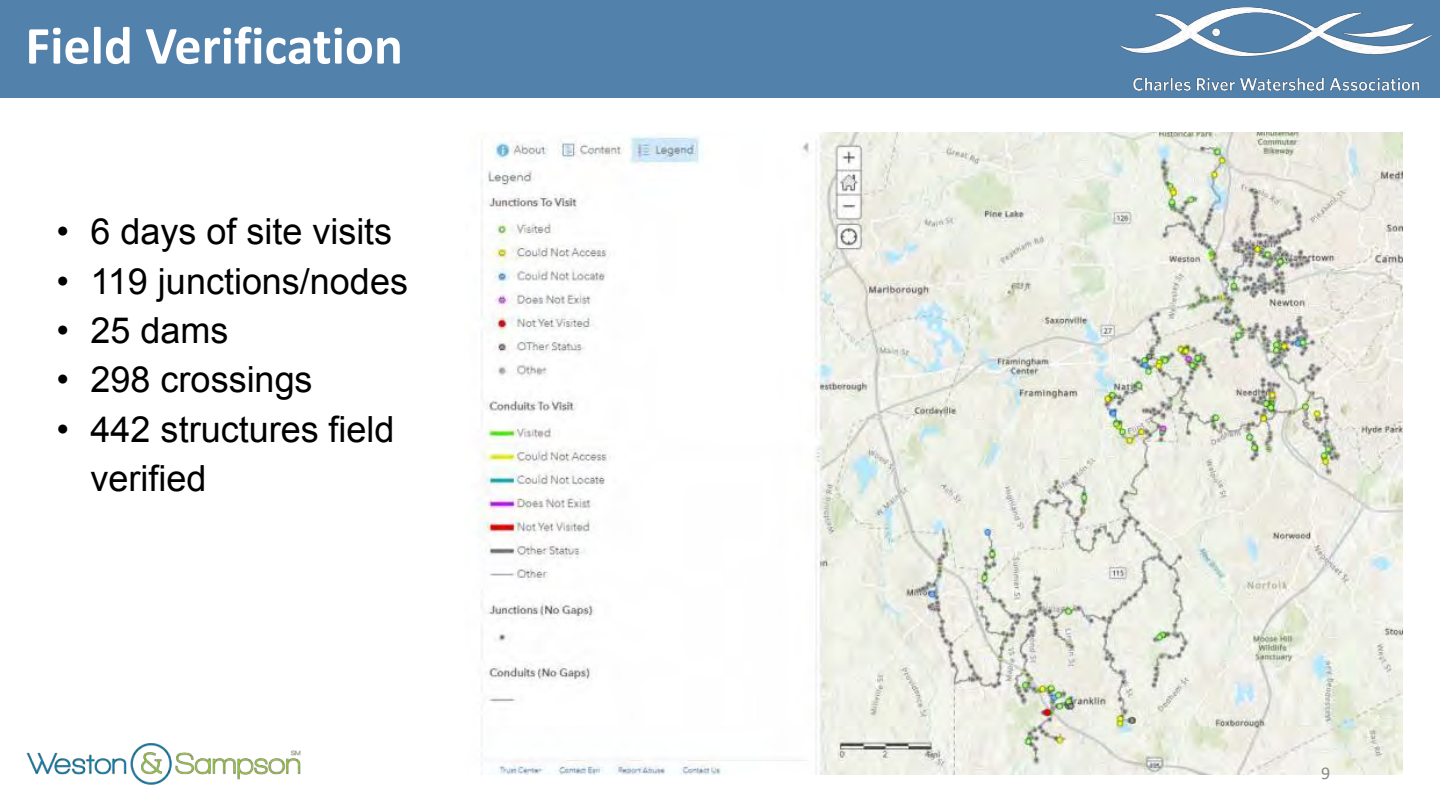
<style>
.page{position:relative;width:1440px;height:810px;background:#fff}
.page>*{position:absolute;margin:0;border:0;box-sizing:border-box;transform-origin:0 0}
.t1{font:700 54px "Calibri";color:#fff}
.t2{font:36px/49.2px "Arial";color:#000}
.t3{font:18px "Calibri";color:#898989}
</style>
<div class="page">
<div style="left:0;top:0;width:1440px;height:98px;background:#5281ac"></div>
<img style="left:480px;top:132px;width:923px;height:643px">
<img style="left:26px;top:743px;width:275px;height:42px">
<img style="left:1121px;top:8px;width:311px;height:83px">
<p class="t1" style="left:25px;top:23px;width:379px">Field Verification</p>
<p class="t2" style="left:57px;top:208px;width:14px">•</p>
<p class="t2" style="left:90px;top:208px;width:303px">6 days of site visits</p>
<p class="t2" style="left:57px;top:257px;width:14px">•</p>
<p class="t2" style="left:90px;top:257px;width:319px">119 junctions/nodes</p>
<p class="t2" style="left:57px;top:306px;width:173px">• 25 dams</p>
<p class="t2" style="left:57px;top:355px;width:257px">• 298 crossings</p>
<p class="t2" style="left:90px;top:405px;width:306px;text-indent:-34px">• 442 structures field verified</p>
<p class="t3" style="left:1321px;top:765px;width:11px">9</p>
</div>
